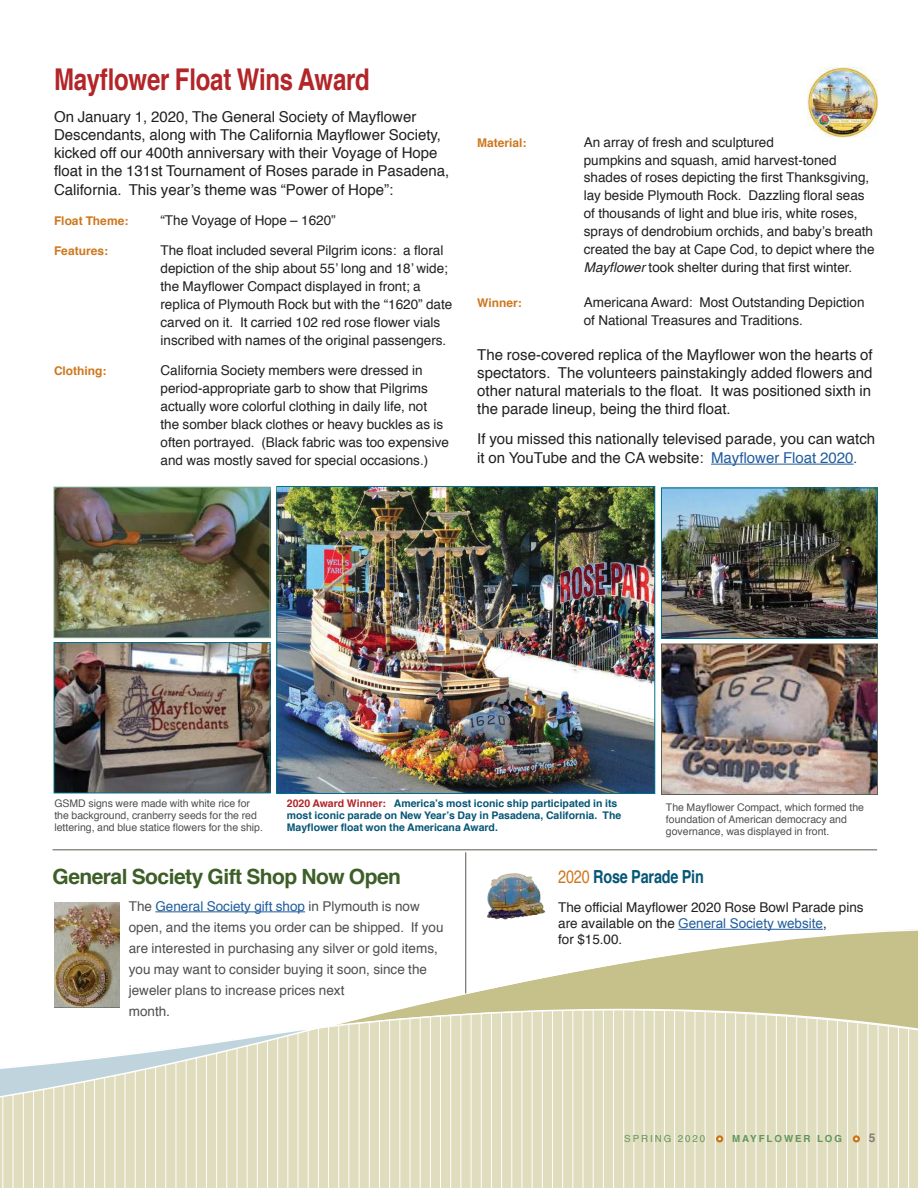
<style>
.page{position:relative;width:918px;height:1188px;background:#fff}
.page>*{position:absolute;margin:0;border:0;box-sizing:border-box;transform-origin:0 0}
.t1{font:700 30px "Helvetica";letter-spacing:-.01em;color:#b22529;scale:.8 1}
.t2{font:700 21px "Helvetica";letter-spacing:-.025em;color:#3c5e27}
.t3{font:700 18px "Helvetica";letter-spacing:-.01em;color:#065676;scale:.8 1}
.t4{font:15px/18.1px "Helvetica";color:#221f1f}
.t5{font:13.5px/18px "Helvetica";color:#221f1f}
.t6{font:13.5px/21px "Helvetica";color:#4e4f51}
.t7{font:13.5px "Arial";color:#205d9e}
.t8{font:700 12px "Helvetica";color:#ce771d}
.t9{font:700 12px "Helvetica";color:#837a74}
.t10{font:10.5px/12px "Helvetica";color:#4e4f51}
.t11{font:700 10.5px/12px "Helvetica";color:#065676}
.t12{font:700 9.75px "Helvetica";letter-spacing:.2em;color:#61965b}
.t13{font:9.75px "Helvetica";letter-spacing:.2em;color:#61965b}
.s1{font-style:italic}
.s2{color:#205d9e}
.s3{font-size:13.5px}
.s4{color:#b22529}
.s5{font-size:14.25px}
.s6{font-weight:400;color:#ce771d}
.s7{font-family:"Helvetica";color:#221f1f}
</style>
<div class="page">
<svg style="left:0;top:899px;width:918px;height:289px"></svg>
<hr style="left:53px;top:849px;width:824px;height:1px;background:#5e564e">
<div style="left:716px;top:1135px;width:7px;height:7px;border:2px solid #cb7616;border-radius:50%"></div>
<div style="left:853px;top:1135px;width:7px;height:7px;border:2px solid #cb7616;border-radius:50%"></div>
<img style="left:807px;top:68px;width:71px;height:70px">
<img style="left:278px;top:488px;width:375px;height:304px">
<div style="left:276px;top:486px;width:379px;height:308px;border:1px solid #00718d"></div>
<img style="left:56px;top:489px;width:212px;height:147px">
<div style="left:54px;top:487px;width:216px;height:151px;border:1px solid #7ea98c"></div>
<img style="left:663px;top:490px;width:213px;height:147px">
<div style="left:661px;top:488px;width:217px;height:151px;border:1px solid #00718d"></div>
<img style="left:663px;top:646px;width:213px;height:147px">
<div style="left:661px;top:644px;width:217px;height:151px;border:1px solid #5a6052"></div>
<img style="left:56px;top:644px;width:212px;height:147px">
<div style="left:54px;top:642px;width:216px;height:151px;border:1px solid #00718d"></div>
<hr style="left:711px;top:464px;width:143px;height:1px;background:#205d9e">
<hr style="left:465px;top:852px;width:1px;height:141px;background:#5e564e">
<img style="left:483px;top:873px;width:66px;height:51px">
<hr style="left:678px;top:929px;width:145px;height:1px;background:#205d9e">
<hr style="left:155px;top:912px;width:150px;height:1px;background:#205d9e">
<img style="left:54px;top:902px;width:65px;height:105px">
<h1 class="t1" style="left:54px;top:55px;width:396px">Mayflower Float Wins Award</h1>
<p class="t4" style="left:54px;top:109px;width:397px">On January 1, 2020, The General Society of Mayflower Descendants, along with The California Mayflower Society, kicked off our 400th anniversary with their Voyage of Hope float in the 131st Tournament of Roses parade in Pasadena, California. This year’s theme was “Power of Hope”:</p>
<p class="t8" style="left:54px;top:211px;width:76px">Float Theme:</p>
<p class="t5" style="left:160px;top:212px;width:177px">“The Voyage of Hope – 1620”</p>
<p class="t8" style="left:54px;top:241px;width:56px">Features:</p>
<p class="t5" style="left:161px;top:242px;width:293px">The float included several Pilgrim icons: a floral depiction of the ship about 55’ long and 18’ wide; the Mayflower Compact displayed in front; a replica of Plymouth Rock but with the “1620” date carved on it. It carried 102 red rose flower vials inscribed with names of the original passengers.</p>
<p class="t8" style="left:54px;top:361px;width:54px">Clothing:</p>
<p class="t5" style="left:160px;top:362px;width:290px">California Society members were dressed in period-appropriate garb to show that Pilgrims actually wore colorful clothing in daily life, not the somber black clothes or heavy buckles as is often portrayed. (Black fabric was too expensive and was mostly saved for special occasions.)</p>
<p class="t8" style="left:477px;top:133px;width:51px">Material:</p>
<p class="t5" style="left:584px;top:134px;width:292px">An array of fresh and sculptured<br>pumpkins and squash, amid harvest-toned shades of roses depicting the first Thanksgiving, lay beside Plymouth Rock. Dazzling floral seas of thousands of light and blue iris, white roses, sprays of dendrobium orchids, and baby’s breath created the bay at Cape Cod, to depict where the <span class="s1">Mayflower</span> took shelter during that first winter.</p>
<p class="t8" style="left:477px;top:293px;width:46px">Winner:</p>
<p class="t5" style="left:584px;top:294px;width:282px">Americana Award: Most Outstanding Depiction of National Treasures and Traditions.</p>
<p class="t4" style="left:477px;top:346px;width:397px;text-align:justify">The rose-covered replica of the Mayflower won the hearts of spectators. The volunteers painstakingly added flowers and other natural materials to the float. It was positioned sixth in the parade lineup, being the third float.</p>
<p class="t4" style="left:477px;top:431px;width:400px;line-height:18.8px">If you missed this nationally televised parade, you can watch it on YouTube and the CA website: <span class="s2">Mayflower Float 2020</span><span class="s3">.</span></p>
<p class="t10" style="left:54px;top:798px;width:210px">GSMD signs were made with white rice for the background, cranberry seeds for the red lettering, and blue statice flowers for the ship.</p>
<p class="t11" style="left:287px;top:798px;width:336px"><span class="s4">2020 Award Winner:</span> America’s most iconic ship participated in its most iconic parade on New Year’s Day in Pasadena, California. The<br>Mayflower float won the Americana Award.</p>
<p class="t10" style="left:666px;top:802px;width:200px">The Mayflower Compact, which formed the foundation of American democracy and governance, was displayed in front.</p>
<h2 class="t2" style="left:53px;top:860px;width:350px">General Society Gift Shop Now Open</h2>
<p class="t6" style="left:129px;top:897px;width:316px">The <span class="s2">General Society gift shop</span> in Plymouth is now open, and the items you order can be shipped. If you are interested in purchasing any silver or gold items, you may want to consider buying it soon, since the jeweler plans to increase prices next<br>month<span class="s5">.</span></p>
<h3 class="t3" style="left:558px;top:862px;width:184px"><span class="s6">2020</span> Rose Parade Pin</h3>
<p class="t5" style="left:558px;top:899px;width:307px">The official Mayflower 2020 Rose Bowl Parade pins</p>
<p class="t7" style="left:558px;top:918px;width:270px"><span class="s7">are available on the</span> General Society website<span class="s7">,</span></p>
<p class="t5" style="left:558px;top:931px;width:66px">for $15.00.</p>
<p class="t13" style="left:624px;top:1135px;width:83px">SPRING 2020</p>
<p class="t12" style="left:732px;top:1131px;width:111px">MAYFLOWER LOG</p>
<p class="t9" style="left:869px;top:1129px;width:8px">5</p>
</div>
